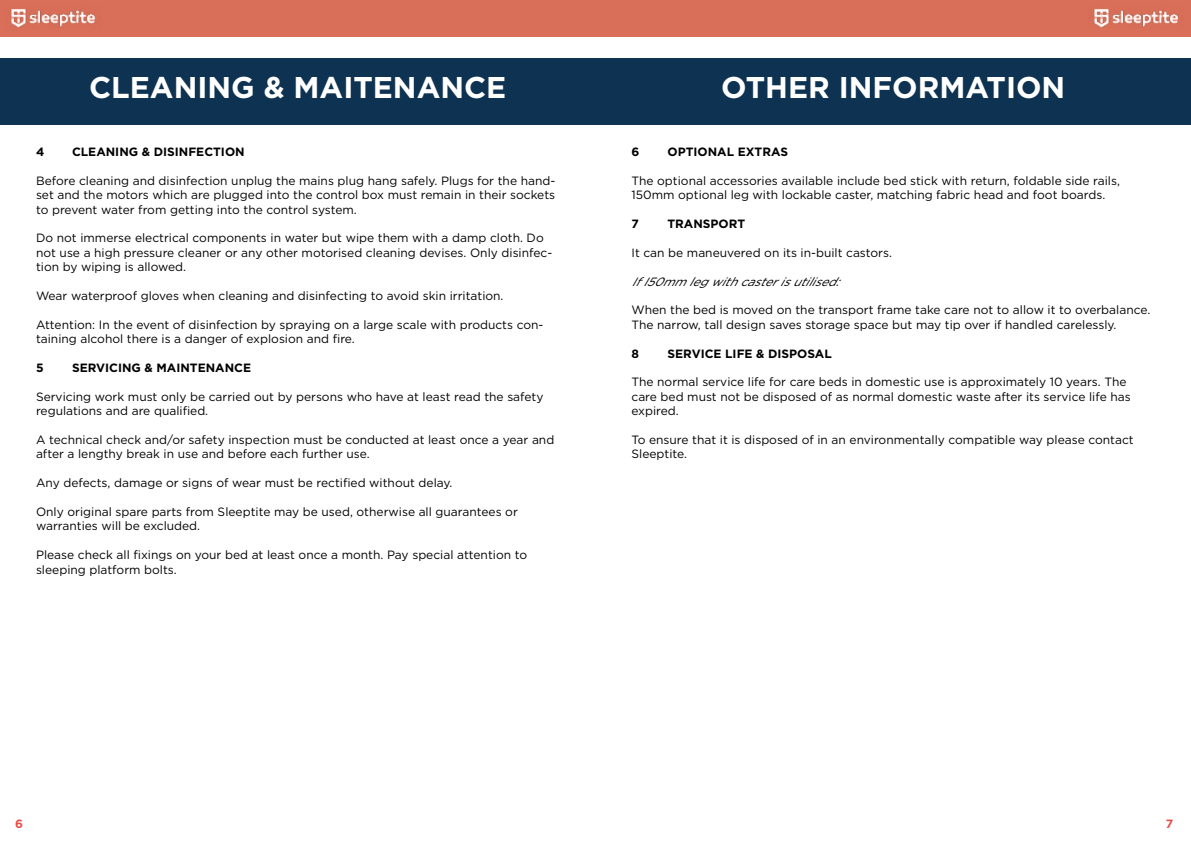
<style>
.page{position:relative;width:1191px;height:842px;background:#fff}
.page>*{position:absolute;margin:0;border:0;box-sizing:border-box;transform-origin:0 0}
.t1{font:700 30px "Gotham";color:#fff}
.t2{font:12px/14.4px "Gotham";color:#000}
.t3{font:700 12px "Gotham";color:#000}
.t4{font:italic 12px "Gotham";color:#000}
.t5{font:700 12px "Gotham";color:#e7504a}
</style>
<div class="page">
<div style="left:0;top:0;width:595px;height:37px;background:#d96f58"></div>
<img style="left:10px;top:9px;width:90px;height:19px">
<div style="left:595px;top:0;width:596px;height:37px;background:#d96f58"></div>
<img style="left:1093px;top:9px;width:90px;height:19px">
<div style="left:0;top:58px;width:595px;height:67px;background:#0e3252"></div>
<div style="left:595px;top:58px;width:596px;height:67px;background:#0e3252"></div>
<h1 class="t1" style="left:89px;top:67px;width:419px">CLEANING &amp; MAITENANCE</h1>
<p class="t3" style="left:36px;top:144px;width:10px">4</p>
<p class="t3" style="left:72px;top:144px;width:174px">CLEANING &amp; DISINFECTION</p>
<p class="t2" style="left:36px;top:173px;width:521px;text-align:justify">Before cleaning and disinfection unplug the mains plug hang safely. Plugs for the hand&shy;set and the motors which are plugged into the control box must remain in their sockets to prevent water from getting into the control system.</p>
<p class="t2" style="left:36px;top:231px;width:518px">Do not immerse electrical components in water but wipe them with a damp cloth. Do not use a high pressure cleaner or any other motorised cleaning devises. Only disinfec&shy;tion by wiping is allowed.</p>
<p class="t2" style="left:36px;top:288px;width:469px">Wear waterproof gloves when cleaning and disinfecting to avoid skin irritation.</p>
<p class="t2" style="left:36px;top:317px;width:509px">Attention: In the event of disinfection by spraying on a large scale with products con&shy;taining alcohol there is a danger of explosion and fire.</p>
<p class="t3" style="left:36px;top:360px;width:9px">5</p>
<p class="t3" style="left:72px;top:360px;width:181px">SERVICING &amp; MAINTENANCE</p>
<p class="t2" style="left:36px;top:389px;width:509px">Servicing work must only be carried out by persons who have at least read the safety regulations and are qualified.</p>
<p class="t2" style="left:36px;top:432px;width:520px">A technical check and/or safety inspection must be conducted at least once a year and after a lengthy break in use and before each further use.</p>
<p class="t2" style="left:36px;top:475px;width:418px">Any defects, damage or signs of wear must be rectified without delay.</p>
<p class="t2" style="left:36px;top:504px;width:483px">Only original spare parts from Sleeptite may be used, otherwise all guarantees or warranties will be excluded.</p>
<p class="t2" style="left:36px;top:547px;width:493px">Please check all fixings on your bed at least once a month. Pay special attention to sleeping platform bolts.</p>
<h1 class="t1" style="left:721px;top:67px;width:346px">OTHER INFORMATION</h1>
<p class="t3" style="left:631px;top:144px;width:9px">6</p>
<p class="t3" style="left:667px;top:144px;width:122px">OPTIONAL EXTRAS</p>
<p class="t2" style="left:631px;top:173px;width:490px">The optional accessories available include bed stick with return, foldable side rails,<br>150mm optional leg with lockable caster, matching fabric head and foot boards.</p>
<p class="t3" style="left:631px;top:216px;width:9px">7</p>
<p class="t3" style="left:667px;top:216px;width:79px">TRANSPORT</p>
<p class="t2" style="left:631px;top:245px;width:262px">It can be maneuvered on its in-built castors.</p>
<p class="t4" style="left:631px;top:274px;width:217px">IfI50mmlegwithcasterisutilised:</p>
<p class="t2" style="left:631px;top:303px;width:520px">When the bed is moved on the transport frame take care not to allow it to overbalance.<br>The narrow, tall design saves storage space but may tip over if handled carelessly.</p>
<p class="t3" style="left:631px;top:345px;width:9px">8</p>
<p class="t3" style="left:667px;top:345px;width:166px">SERVICE LIFE &amp; DISPOSAL</p>
<p class="t2" style="left:631px;top:375px;width:501px">The normal service life for care beds in domestic use is approximately 10 years. The care bed must not be disposed of as normal domestic waste after its service life has expired.</p>
<p class="t2" style="left:631px;top:432px;width:504px">To ensure that it is disposed of in an environmentally compatible way please contact<br>Sleeptite.</p>
<p class="t5" style="left:15px;top:815px;width:9px">6</p>
<p class="t5" style="left:1166px;top:815px;width:9px">7</p>
</div>
